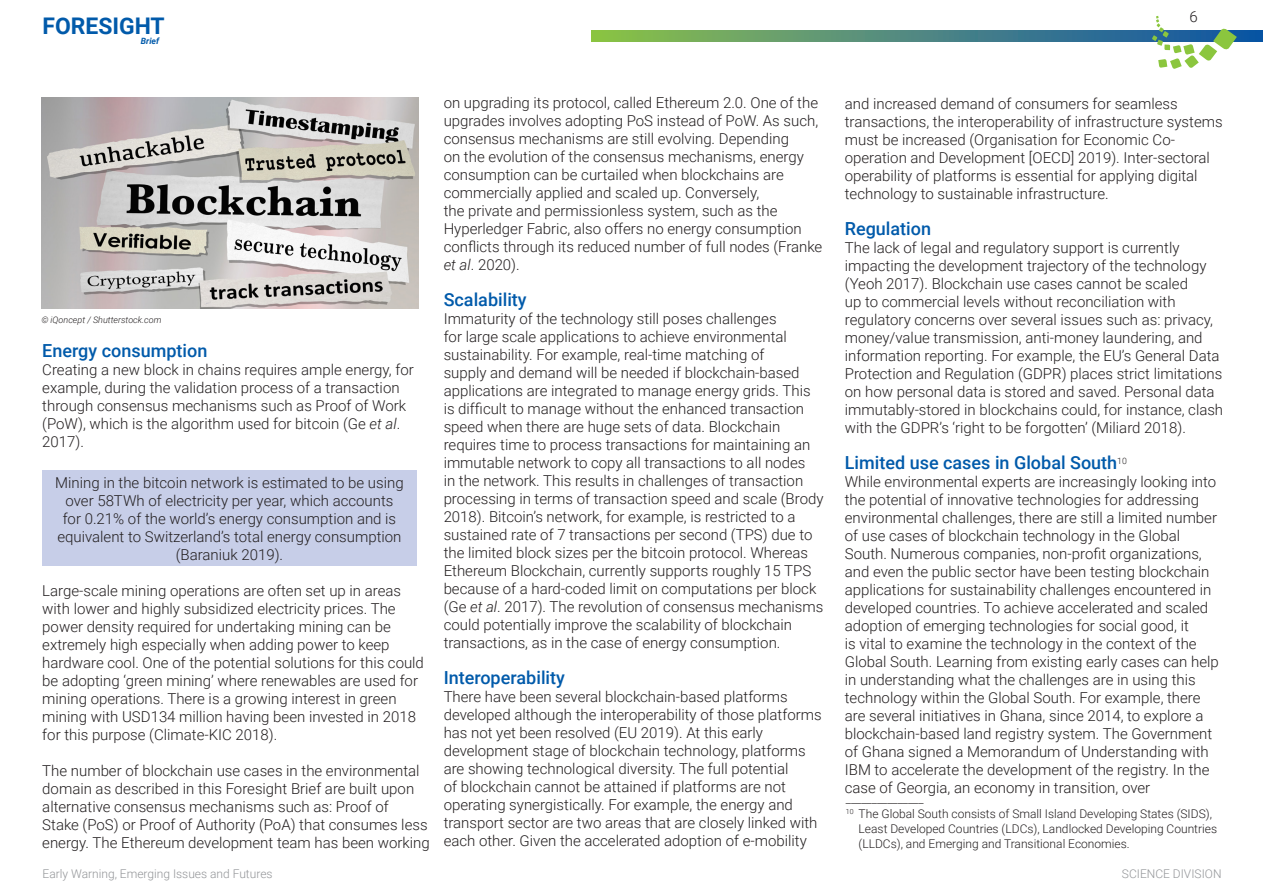
<style>
.page{position:relative;width:1263px;height:893px;background:#fff}
.page>*{position:absolute;margin:0;border:0;box-sizing:border-box;transform-origin:0 0}
.t1{font:700 22.95px "Roboto";color:#015aaa}
.FB_Section_heading{font:500 18px "Roboto";color:#015aaa}
.FB_Section_heading-2{font:300 15px/18px "Roboto";color:#231f20}
.FB_Section_heading-3{font:300 12px/15px "Roboto";color:#231f20}
.t2{font:300 12px "Roboto";color:#939598}
.FB_Section_heading-4{font:italic 300 9px "Roboto";color:#231f20}
.t3{font:italic 700 8.7px "Roboto";color:#015aaa}
.s1{font-style:italic}
</style>
<div class="page">
<svg style="left:591px;top:30px;width:672px;height:12px;background:#548e78"></svg>
<svg style="left:1152px;top:16px;width:85px;height:53px"></svg>
<div style="left:42px;top:471px;width:375px;height:95px;background:#c7cee8"></div>
<img style="left:41px;top:97px;width:377px;height:211px">
<h1 class="t1" style="left:43px;top:10px;width:124px">FORESIGHT</h1>
<p class="t3" style="left:141px;top:35px;width:20px">Brief</p>
<p class="FB_Section_heading-4" style="left:41px;top:313px;width:122px">© iQoncept / Shutterstock.com</p>
<p class="FB_Section_heading" style="left:42px;top:338px;width:167px">Energy consumption</p>
<p class="FB_Section_heading-2" style="left:42px;top:360px;width:373px">Creating a new block in chains requires ample energy, for example, during the validation process of a transaction through consensus mechanisms such as Proof of Work (PoW), which is the algorithm used for bitcoin (Ge <span class="s1">et al</span>.<br>2017).</p>
<p class="FB_Section_heading-2" style="left:55px;top:473px;width:350px;text-align:center">Mining in the bitcoin network is estimated to be using over 58TWh of electricity per year, which accounts for 0.21% of the world’s energy consumption and is equivalent to Switzerland’s total energy consumption (Baraniuk 2019).</p>
<p class="FB_Section_heading-2" style="left:42px;top:581px;width:383px">Large-scale mining operations are often set up in areas with lower and highly subsidized electricity prices. The power density required for undertaking mining can be extremely high especially when adding power to keep hardware cool. One of the potential solutions for this could be adopting ‘green mining’ where renewables are used for mining operations. There is a growing interest in green mining with USD134 million having been invested in 2018 for this purpose (Climate-KIC 2018).</p>
<p class="FB_Section_heading-2" style="left:42px;top:761px;width:389px">The number of blockchain use cases in the environmental domain as described in this Foresight Brief are built upon alternative consensus mechanisms such as: Proof of<br>Stake (PoS) or Proof of Authority (PoA) that consumes less energy. The Ethereum development team has been working</p>
<p class="FB_Section_heading-2" style="left:444px;top:94px;width:380px">on upgrading its protocol, called Ethereum 2.0. One of the upgrades involves adopting PoS instead of PoW. As such, consensus mechanisms are still evolving. Depending<br>on the evolution of the consensus mechanisms, energy consumption can be curtailed when blockchains are commercially applied and scaled up. Conversely,<br>the private and permissionless system, such as the Hyperledger Fabric, also offers no energy consumption conflicts through its reduced number of full nodes (Franke <span class="s1">et al</span>. 2020).</p>
<p class="FB_Section_heading" style="left:444px;top:287px;width:85px">Scalability</p>
<p class="FB_Section_heading-2" style="left:444px;top:310px;width:381px">Immaturity of the technology still poses challenges<br>for large scale applications to achieve environmental sustainability. For example, real-time matching of<br>supply and demand will be needed if blockchain-based applications are integrated to manage energy grids. This is difficult to manage without the enhanced transaction speed when there are huge sets of data. Blockchain requires time to process transactions for maintaining an immutable network to copy all transactions to all nodes<br>in the network. This results in challenges of transaction processing in terms of transaction speed and scale (Brody 2018). Bitcoin’s network, for example, is restricted to a sustained rate of 7 transactions per second (TPS) due to the limited block sizes per the bitcoin protocol. Whereas Ethereum Blockchain, currently supports roughly 15 TPS because of a hard-coded limit on computations per block (Ge <span class="s1">et al</span>. 2017). The revolution of consensus mechanisms could potentially improve the scalability of blockchain transactions, as in the case of energy consumption.</p>
<p class="FB_Section_heading" style="left:444px;top:665px;width:123px">Interoperability</p>
<p class="FB_Section_heading-2" style="left:444px;top:688px;width:379px">There have been several blockchain-based platforms developed although the interoperability of those platforms has not yet been resolved (EU 2019). At this early development stage of blockchain technology, platforms are showing technological diversity. The full potential<br>of blockchain cannot be attained if platforms are not operating synergistically. For example, the energy and transport sector are two areas that are closely linked with each other. Given the accelerated adoption of e-mobility</p>
<p class="FB_Section_heading-2" style="left:1189px;top:7px;width:10px">6</p>
<p class="FB_Section_heading-2" style="left:845px;top:94px;width:379px">and increased demand of consumers for seamless transactions, the interoperability of infrastructure systems must be increased (Organisation for Economic Co&shy;operation and Development [OECD] 2019). Inter-sectoral operability of platforms is essential for applying digital technology to sustainable infrastructure.</p>
<p class="FB_Section_heading" style="left:845px;top:216px;width:88px">Regulation</p>
<p class="FB_Section_heading-2" style="left:845px;top:238px;width:380px">The lack of legal and regulatory support is currently impacting the development trajectory of the technology (Yeoh 2017). Blockchain use cases cannot be scaled<br>up to commercial levels without reconciliation with regulatory concerns over several issues such as: privacy, money/value transmission, anti-money laundering, and information reporting. For example, the EU’s General Data Protection and Regulation (GDPR) places strict limitations on how personal data is stored and saved. Personal data immutably-stored in blockchains could, for instance, clash with the GDPR’s ‘right to be forgotten’ (Miliard 2018).</p>
<p class="FB_Section_heading" style="left:845px;top:450px;width:284px">Limited use cases in Global South<sup>10</sup></p>
<p class="FB_Section_heading-2" style="left:845px;top:472px;width:375px">While environmental experts are increasingly looking into the potential of innovative technologies for addressing environmental challenges, there are still a limited number of use cases of blockchain technology in the Global South. Numerous companies, non-profit organizations, and even the public sector have been testing blockchain applications for sustainability challenges encountered in developed countries. To achieve accelerated and scaled adoption of emerging technologies for social good, it<br>is vital to examine the technology in the context of the Global South. Learning from existing early cases can help in understanding what the challenges are in using this technology within the Global South. For example, there are several initiatives in Ghana, since 2014, to explore a blockchain-based land registry system. The Government of Ghana signed a Memorandum of Understanding with IBM to accelerate the development of the registry. In the case of Georgia, an economy in transition, over</p>
<p class="FB_Section_heading-3" style="left:846px;top:791px;width:79px">_______________</p>
<p class="FB_Section_heading-3" style="left:859px;top:806px;width:360px;text-indent:-13px"><sup>10</sup> The Global South consists of Small Island Developing States (SIDS),<br>Least Developed Countries (LDCs), Landlocked Developing Countries (LLDCs), and Emerging and Transitional Economies.</p>
<p class="t2" style="left:43px;top:865px;width:232px">Early Warning, Emerging Issues and Futures</p>
<p class="t2" style="left:1122px;top:865px;width:101px">SCIENCE DIVISION</p>
</div>
